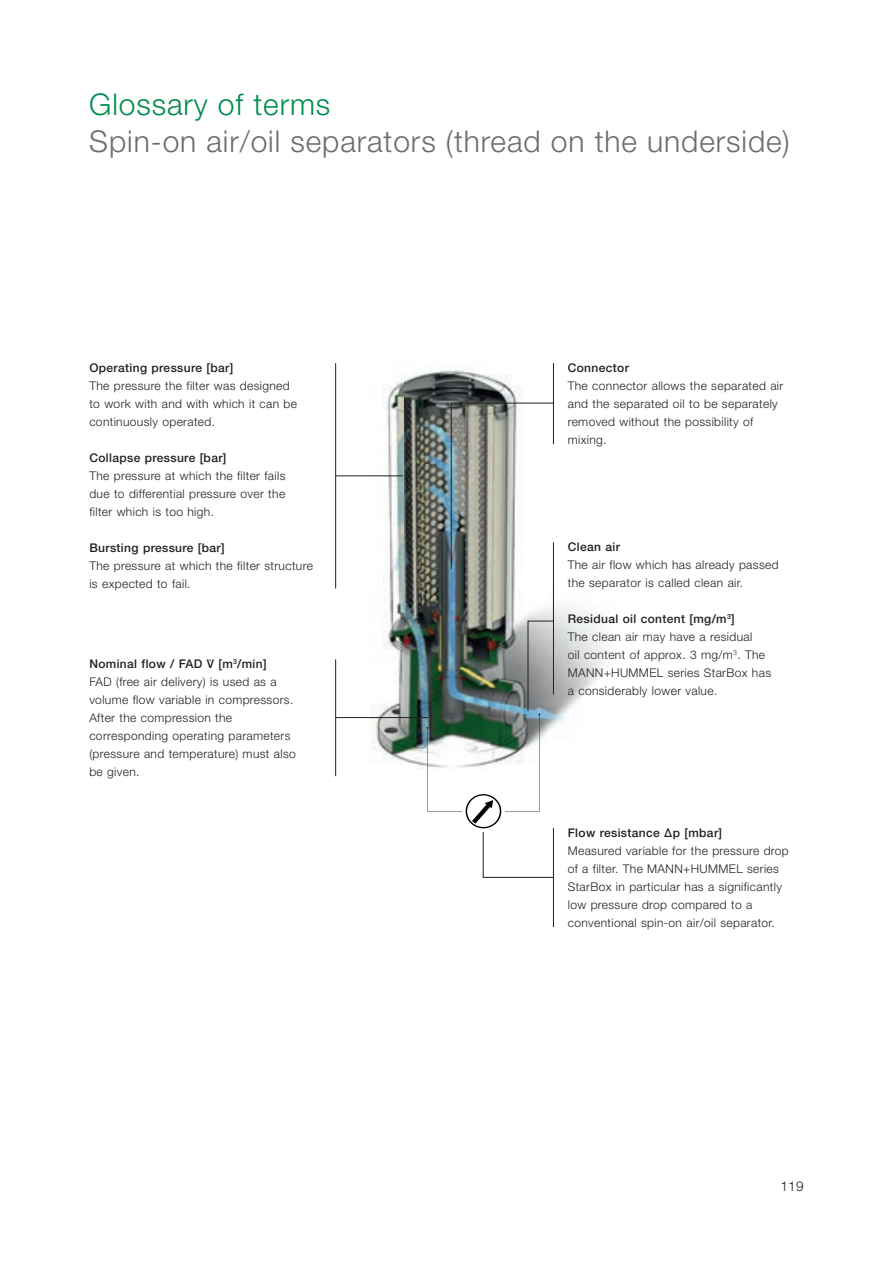
<style>
.page{position:relative;width:893px;height:1263px;background:#fff}
.page>*{position:absolute;margin:0;border:0;box-sizing:border-box;transform-origin:0 0}
.t1{font:300 30px "Helvetica Neue LT Pro";letter-spacing:.03em;color:#6c6d70}
.t2{font:300 30px "Helvetica Neue LT Pro";letter-spacing:.03em;color:#008c4e}
.t3{font:300 13.5px "Helvetica Neue LT Pro";color:#231f20}
.t4{font:300 12px/18px "Helvetica Neue LT Pro";letter-spacing:.03em;color:#231f20}
.t5{font:500 12px "Helvetica Neue LT Pro";letter-spacing:.03em;color:#231f20}
.s1{font-weight:500}
</style>
<div class="page">
<img style="left:335px;top:363px;width:270px;height:407px">
<hr style="left:335px;top:363px;width:1px;height:225px;background:#231f20">
<hr style="left:335px;top:659px;width:1px;height:117px;background:#231f20">
<hr style="left:336px;top:476px;width:67px;height:1px;background:#231f20">
<hr style="left:336px;top:717px;width:92px;height:1px;background:#231f20">
<hr style="left:553px;top:363px;width:1px;height:81px;background:#231f20">
<hr style="left:553px;top:828px;width:1px;height:99px;background:#231f20">
<hr style="left:553px;top:542px;width:1px;height:152px;background:#231f20">
<svg style="left:451px;top:403px;width:103px;height:167px"></svg>
<svg style="left:483px;top:832px;width:70px;height:46px"></svg>
<svg style="left:470px;top:823px;width:27px;height:6px"></svg>
<div style="left:466px;top:794px;width:35px;height:34px;border:1px solid #000;border-radius:50%"></div>
<img style="left:426px;top:621px;width:128px;height:202px">
<h1 class="t2" style="left:89px;top:86px;width:243px">Glossary of terms</h1>
<h1 class="t1" style="left:89px;top:123px;width:702px">Spin-on air/oil separators (thread on the underside)</h1>
<p class="t5" style="left:89px;top:360px;width:145px">Operating pressure [bar]</p>
<p class="t4" style="left:89px;top:376px;width:209px">The pressure the filter was designed to work with and with which it can be continuously operated.</p>
<p class="t5" style="left:89px;top:450px;width:139px">Collapse pressure [bar]</p>
<p class="t4" style="left:89px;top:466px;width:198px;text-align:justify">The pressure at which the filter fails due to differential pressure over the filter which is too high.</p>
<p class="t5" style="left:89px;top:540px;width:137px">Bursting pressure [bar]</p>
<p class="t4" style="left:89px;top:556px;width:225px">The pressure at which the filter structure is expected to fail.</p>
<p class="t4" style="left:89px;top:654px;width:208px"><span class="s1">Nominal flow / FAD V˙ [m</span><sup>3</sup><span class="s1">/min]<br></span>FAD (free air delivery) is used as a volume flow variable in compressors.<br>After the compression the corresponding operating parameters (pressure and temperature) must also be given.</p>
<p class="t5" style="left:568px;top:360px;width:63px">Connector</p>
<p class="t4" style="left:568px;top:376px;width:217px">The connector allows the separated air and the separated oil to be separately removed without the possibility of mixing.</p>
<p class="t5" style="left:568px;top:539px;width:54px">Clean air</p>
<p class="t4" style="left:568px;top:555px;width:212px">The air flow which has already passed the separator is called clean air.</p>
<p class="t4" style="left:568px;top:609px;width:205px"><span class="s1">Residual oil content [mg/m</span><sup>3</sup><span class="s1">]<br></span>The clean air may have a residual<br>oil content of approx. 3 mg/m<sup>3</sup>. The<br>MANN+HUMMEL series StarBox has a considerably lower value.</p>
<p class="t5" style="left:568px;top:826px;width:156px">Flow resistance Δp [mbar]</p>
<p class="t4" style="left:568px;top:841px;width:222px">Measured variable for the pressure drop of a filter. The MANN+HUMMEL series StarBox in particular has a significantly low pressure drop compared to a conventional spin-on air/oil separator.</p>
<p class="t3" style="left:780px;top:1177px;width:25px">119</p>
</div>
